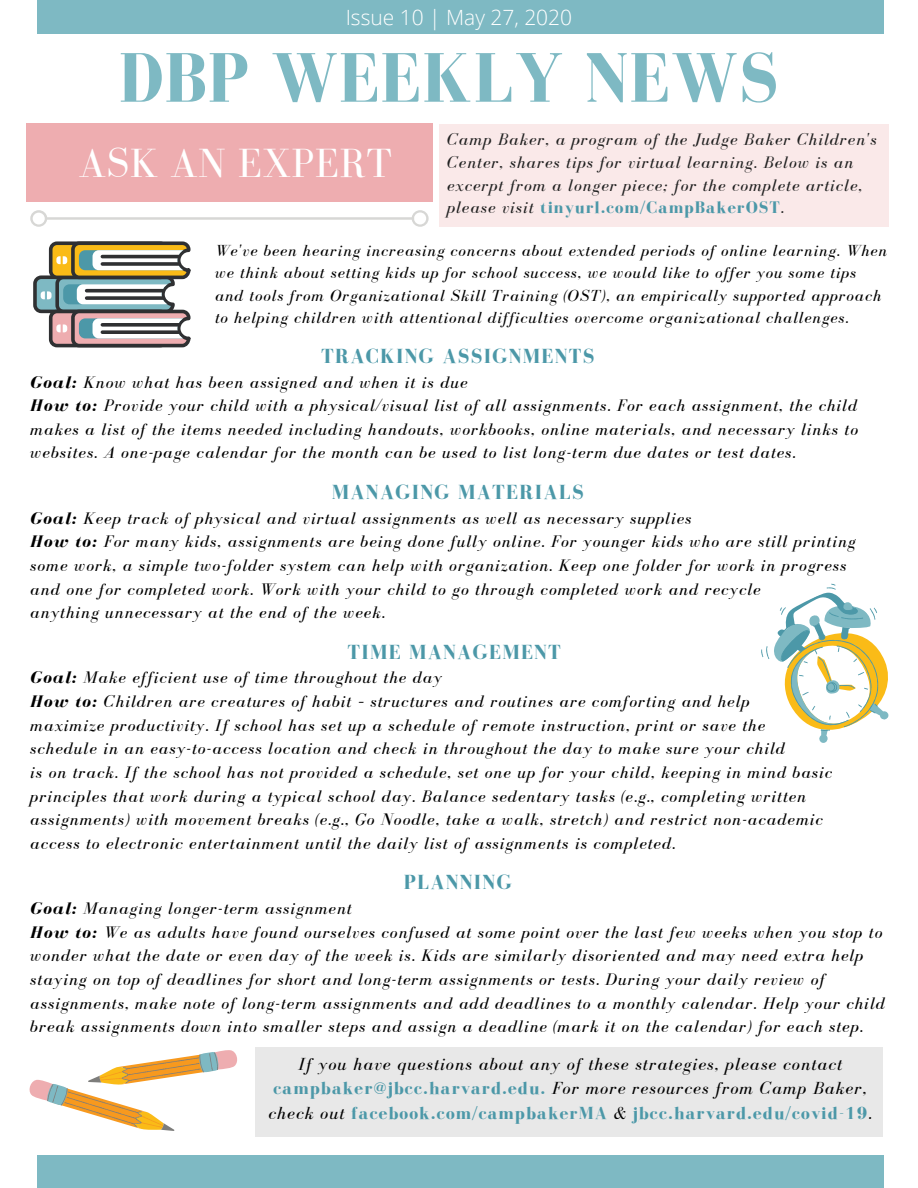
<style>
.page{position:relative;width:918px;height:1188px;background:#fff}
.page>*{position:absolute;margin:0;border:0;box-sizing:border-box;transform-origin:0 0}
.t1{font:700 72px "Bodoni FLF";letter-spacing:.01em;color:#7eb9c3}
.t2{font:42px "Bodoni FLF";letter-spacing:.01em;color:#fff}
.t3{font:700 21px "Bodoni FLF";letter-spacing:.06em;color:#4c98a8}
.t4{font:300 21px "Open Sans";color:#fff}
.t5{font:italic 18px/24.8px "Bodoni FLF";letter-spacing:.06em;color:#000;text-align:center}
.t6{font:italic 17.25px/23.7px "Bodoni FLF";letter-spacing:.06em;color:#000}
.t7{font:italic 17.25px/22.6px "Bodoni FLF";letter-spacing:.06em;color:#222}
.t8{font:italic 16.5px/22.5px "Bodoni FLF";letter-spacing:.06em;color:#000}
.s1{font-weight:700;font-style:normal;color:#4c98a8}
.s2{font-weight:700}
</style>
<div class="page">
<div style="left:37px;top:1155px;width:846px;height:33px;background:#7eb9c3"></div>
<div style="left:37px;top:0;width:846px;height:34px;background:#7eb9c3"></div>
<div style="left:26px;top:124px;width:406px;height:77px;background:#eeadb0"></div>
<div style="left:440px;top:124px;width:449px;height:102px;background:#fae9e9"></div>
<svg style="left:30px;top:210px;width:399px;height:17px"></svg>
<div style="left:255px;top:1047px;width:628px;height:89px;background:#e8e8e8"></div>
<svg style="left:33px;top:241px;width:158px;height:107px"></svg>
<svg style="left:29px;top:1050px;width:208px;height:49px"></svg>
<svg style="left:41px;top:1050px;width:186px;height:81px"></svg>
<svg style="left:761px;top:583px;width:128px;height:160px"></svg>
<p class="t4" style="left:346px;top:2px;width:228px">Issue 10 | May 27, 2020</p>
<h1 class="t1" style="left:118px;top:39px;width:662px">DBP WEEKLY NEWS</h1>
<h2 class="t2" style="left:78px;top:140px;width:315px">ASK AN EXPERT</h2>
<p class="t7" style="left:447px;top:128px;width:431px">Camp Baker, a program of the Judge Baker Children's Center, shares tips for virtual learning. Below is an excerpt from a longer piece; for the complete article, please visit <span class="s1">tinyurl.com/CampBakerOST</span>.</p>
<p class="t8" style="left:215px;top:239px;width:674px">We've been hearing increasing concerns about extended periods of online learning. When we think about setting kids up for school success, we would like to offer you some tips and tools from Organizational Skill Training (OST), an empirically supported approach to helping children with attentional difficulties overcome organizational challenges.</p>
<p class="t3" style="left:321px;top:344px;width:275px">TRACKING ASSIGNMENTS</p>
<p class="t6" style="left:30px;top:370px;width:829px"><span class="s2">Goal:</span> Know what has been assigned and when it is due<br><span class="s2">How to:</span> Provide your child with a physical/visual list of all assignments. For each assignment, the child makes a list of the items needed including handouts, workbooks, online materials, and necessary links to websites. A one-page calendar for the month can be used to list long-term due dates or test dates.</p>
<p class="t3" style="left:332px;top:481px;width:253px">MANAGING MATERIALS</p>
<p class="t6" style="left:30px;top:506px;width:827px"><span class="s2">Goal:</span> Keep track of physical and virtual assignments as well as necessary supplies<br><span class="s2">How to:</span> For many kids, assignments are being done fully online. For younger kids who are still printing some work, a simple two-folder system can help with organization. Keep one folder for work in progress and one for completed work. Work with your child to go through completed work and recycle<br>anything unnecessary at the end of the week.</p>
<p class="t3" style="left:348px;top:640px;width:215px">TIME MANAGEMENT</p>
<p class="t6" style="left:30px;top:666px;width:803px"><span class="s2">Goal:</span> Make efficient use of time throughout the day<br><span class="s2">How to:</span> Children are creatures of habit – structures and routines are comforting and help<br>maximize productivity. If school has set up a schedule of remote instruction, print or save the schedule in an easy-to-access location and check in throughout the day to make sure your child<br>is on track. If the school has not provided a schedule, set one up for your child, keeping in mind basic principles that work during a typical school day. Balance sedentary tasks (e.g., completing written assignments) with movement breaks (e.g., Go Noodle, take a walk, stretch) and restrict non-academic access to electronic entertainment until the daily list of assignments is completed.</p>
<p class="t3" style="left:404px;top:871px;width:110px">PLANNING</p>
<p class="t6" style="left:30px;top:896px;width:856px"><span class="s2">Goal:</span> Managing longer-term assignment<br><span class="s2">How to:</span> We as adults have found ourselves confused at some point over the last few weeks when you stop to wonder what the date or even day of the week is. Kids are similarly disoriented and may need extra help staying on top of deadlines for short and long-term assignments or tests. During your daily review of assignments, make note of long-term assignments and add deadlines to a monthly calendar. Help your child break assignments down into smaller steps and assign a deadline (mark it on the calendar) for each step.</p>
<p class="t5" style="left:269px;top:1051px;width:605px">If you have questions about any of these strategies, please contact <span class="s1">campbaker@jbcc.harvard.edu.</span> For more resources from Camp Baker, check out <span class="s1">facebook.com/campbakerMA</span> &amp; <span class="s1">jbcc.harvard.edu/covid-19</span>.</p>
</div>
